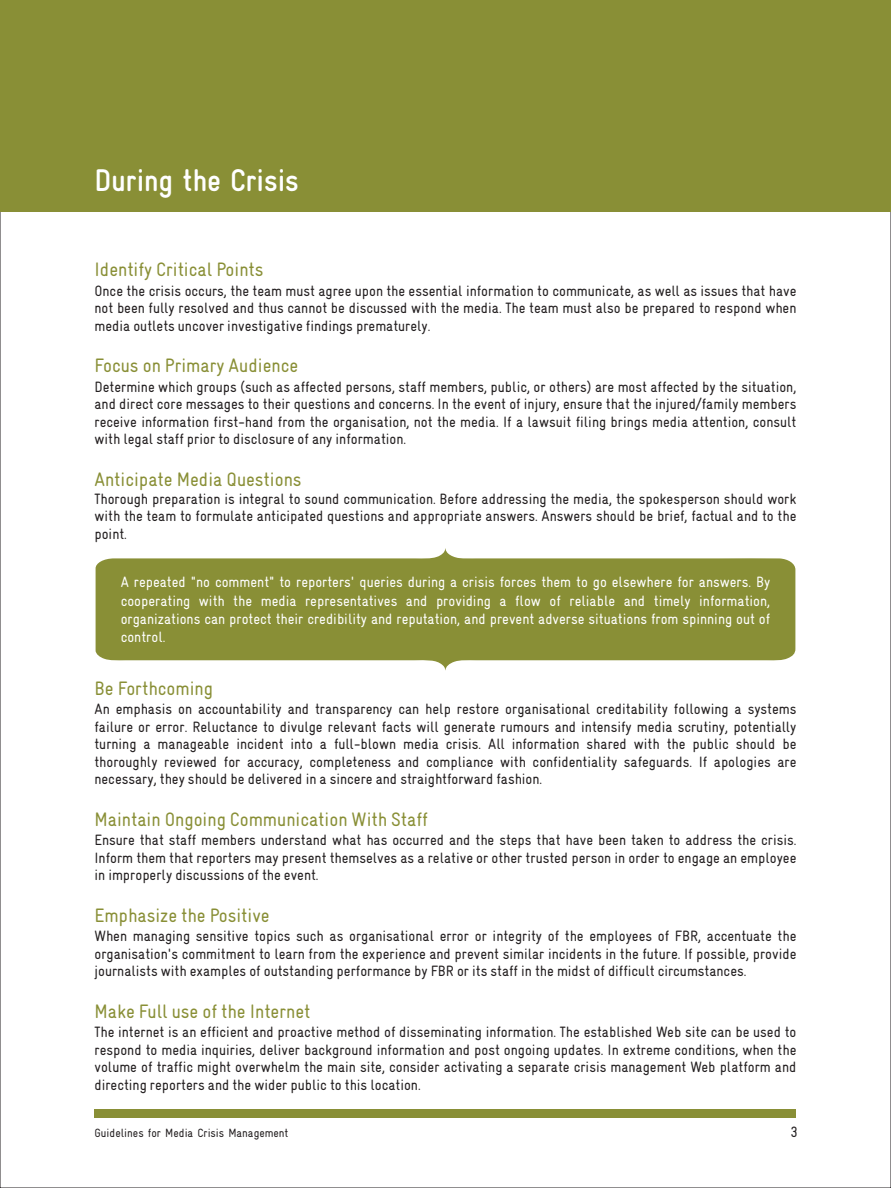
<style>
.page{position:relative;width:891px;height:1188px;background:#fff}
.page>*{position:absolute;margin:0;border:0;box-sizing:border-box;transform-origin:0 0}
.t1{font:700 31.5px "Gravur Condensed";color:#fff}
.t2{font:condensed 19.5px "Gravur";color:#898f36}
.t3{font:condensed 15px/17.5px "Gravur";color:#231f20;text-align:justify}
.t4{font:condensed 15px/18.3px "Gravur";color:#fff;text-align:justify}
.t5{font:condensed 12px "Gravur";color:#231f20}
</style>
<div class="page">
<div style="left:94px;top:1109px;width:702px;height:8px;background:#898f36"></div>
<div style="left:0;top:0;width:891px;height:212px;background:#898f36"></div>
<svg style="left:96px;top:548px;width:699px;height:122px;fill:#898f36"></svg>
<h1 class="t1" style="left:94px;top:163px;width:206px">During the Crisis</h1>
<h2 class="t2" style="left:94px;top:259px;width:171px">Identify Critical Points</h2>
<p class="t3" style="left:94px;top:282px;width:704px">Once the crisis occurs, the team must agree upon the essential information to communicate, as well as issues that have not been fully resolved and thus cannot be discussed with the media. The team must also be prepared to respond when media outlets uncover investigative findings prematurely.</p>
<h2 class="t2" style="left:94px;top:355px;width:205px">Focus on Primary Audience</h2>
<p class="t3" style="left:94px;top:378px;width:704px">Determine which groups (such as affected persons, staff members, public, or others) are most affected by the situation, and direct core messages to their questions and concerns. In the event of injury, ensure that the injured/family members receive information first-hand from the organisation, not the media. If a lawsuit filing brings media attention, consult with legal staff prior to disclosure of any information.</p>
<h2 class="t2" style="left:94px;top:468px;width:209px">Anticipate Media Questions</h2>
<p class="t3" style="left:94px;top:490px;width:703px">Thorough preparation is integral to sound communication. Before addressing the media, the spokesperson should work with the team to formulate anticipated questions and appropriate answers. Answers should be brief, factual and to the point.</p>
<p class="t4" style="left:121px;top:573px;width:651px">A repeated "no comment" to reporters' queries during a crisis forces them to go elsewhere for answers. By cooperating with the media representatives and providing a flow of reliable and timely information, organizations can protect their credibility and reputation, and prevent adverse situations from spinning out of control.</p>
<h2 class="t2" style="left:94px;top:677px;width:120px">Be Forthcoming</h2>
<p class="t3" style="left:94px;top:700px;width:704px">An emphasis on accountability and transparency can help restore organisational creditability following a systems failure or error. Reluctance to divulge relevant facts will generate rumours and intensify media scrutiny, potentially turning a manageable incident into a full-blown media crisis. All information shared with the public should be thoroughly reviewed for accuracy, completeness and compliance with confidentiality safeguards. If apologies are necessary, they should be delivered in a sincere and straightforward fashion.</p>
<h2 class="t2" style="left:94px;top:808px;width:335px">Maintain Ongoing Communication With Staff</h2>
<p class="t3" style="left:94px;top:831px;width:704px">Ensure that staff members understand what has occurred and the steps that have been taken to address the crisis.<br>Inform them that reporters may present themselves as a relative or other trusted person in order to engage an employee in improperly discussions of the event.</p>
<h2 class="t2" style="left:94px;top:904px;width:177px">Emphasize the Positive</h2>
<p class="t3" style="left:94px;top:927px;width:704px">When managing sensitive topics such as organisational error or integrity of the employees of FBR, accentuate the organisation's commitment to learn from the experience and prevent similar incidents in the future. If possible, provide journalists with examples of outstanding performance by FBR or its staff in the midst of difficult circumstances.</p>
<h2 class="t2" style="left:94px;top:1000px;width:217px">Make Full use of the Internet</h2>
<p class="t3" style="left:94px;top:1023px;width:704px">The internet is an efficient and proactive method of disseminating information. The established Web site can be used to respond to media inquiries, deliver background information and post ongoing updates. In extreme conditions, when the volume of traffic might overwhelm the main site, consider activating a separate crisis management Web platform and directing reporters and the wider public to this location.</p>
<p class="t5" style="left:94px;top:1127px;width:196px">Guidelines for Media Crisis Management</p>
<p class="t3" style="left:790px;top:1123px;width:9px">3</p>
</div>
